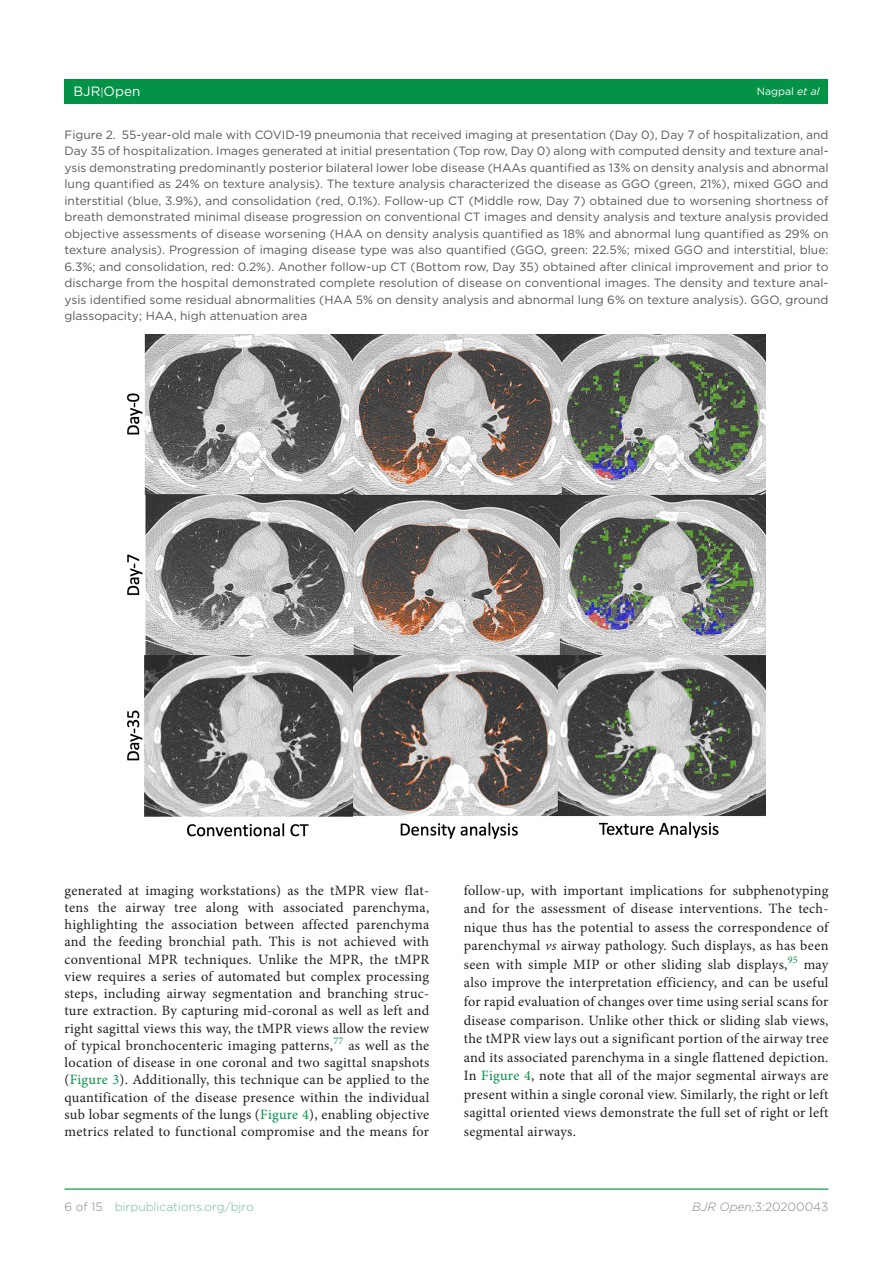
<style>
.page{position:relative;width:893px;height:1263px;background:#fff}
.page>*{position:absolute;margin:0;border:0;box-sizing:border-box;transform-origin:0 0}
.t1{font:14.25px/17.2px "Minion Pro";letter-spacing:.02em;color:#231f20;text-align:justify}
.t2{font:13.5px "Gotham";color:#fff}
.t3{font:12px/16.5px "Gotham";color:#57585a;text-align:justify}
.t4{font:300 12px "Gotham";color:#68be90}
.t5{font:300 12px "Gotham";color:#808285}
.t6{font:10.5px "Gotham";color:#fff}
.s1{font-size:10.5px}
.s2{font-style:italic}
.s3{color:#039246}
.s4{color:#808285}
</style>
<div class="page">
<hr style="left:64px;top:1188px;width:764px;height:2px;background:#039246">
<div style="left:64px;top:79px;width:764px;height:24px;background:#039246"></div>
<img style="left:128px;top:334px;width:637px;height:504px">
<p class="t2" style="left:74px;top:82px;width:68px">BJR<span class="s1">|</span>Open</p>
<p class="t6" style="left:757px;top:85px;width:64px">Nagpal <span class="s2">et al</span></p>
<p class="t3" style="left:64px;top:126px;width:766px">Figure 2. 55-year-old male with COVID-19 pneumonia that received imaging at presentation (Day 0), Day 7 of hospitalization, and Day 35 of hospitalization. Images generated at initial presentation (Top row, Day 0) along with computed density and texture anal&shy;ysis demonstrating predominantly posterior bilateral lower lobe disease (HAAs quantified as 13% on density analysis and abnormal lung quantified as 24% on texture analysis). The texture analysis characterized the disease as GGO (green, 21%), mixed GGO and interstitial (blue, 3.9%), and consolidation (red, 0.1%). Follow-up CT (Middle row, Day 7) obtained due to worsening shortness of breath demonstrated minimal disease progression on conventional CT images and density analysis and texture analysis provided objective assessments of disease worsening (HAA on density analysis quantified as 18% and abnormal lung quantified as 29% on texture analysis). Progression of imaging disease type was also quantified (GGO, green: 22.5%; mixed GGO and interstitial, blue:<br>6.3%; and consolidation, red: 0.2%). Another follow-up CT (Bottom row, Day 35) obtained after clinical improvement and prior to discharge from the hospital demonstrated complete resolution of disease on conventional images. The density and texture anal&shy;ysis identified some residual abnormalities (HAA 5% on density analysis and abnormal lung 6% on texture analysis). GGO, ground glassopacity; HAA, high attenuation area</p>
<p class="t1" style="left:64px;top:881px;width:366px">generated at imaging workstations) as the tMPR view flat&shy;tens the airway tree along with associated parenchyma, highlighting the association between affected parenchyma and the feeding bronchial path. This is not achieved with conventional MPR techniques. Unlike the MPR, the tMPR view requires a series of automated but complex processing steps, including airway segmentation and branching struc&shy;ture extraction. By capturing mid-coronal as well as left and right sagittal views this way, the tMPR views allow the review of typical bronchocenteric imaging patterns,<sup>77</sup> as well as the location of disease in one coronal and two sagittal snapshots (<span class="s3">Figure 3</span>). Additionally, this technique can be applied to the quantification of the disease presence within the individual sub lobar segments of the lungs (<span class="s3">Figure 4</span>), enabling objective metrics related to functional compromise and the means for</p>
<p class="t1" style="left:464px;top:881px;width:366px;line-height:18.6px">follow-up, with important implications for subphenotyping and for the assessment of disease interventions. The tech&shy;nique thus has the potential to assess the correspondence of parenchymal <span class="s2">vs</span> airway pathology. Such displays, as has been seen with simple MIP or other sliding slab displays,<sup>95</sup> may also improve the interpretation efficiency, and can be useful for rapid evaluation of changes over time using serial scans for disease comparison. Unlike other thick or sliding slab views, the tMPR view lays out a significant portion of the airway tree and its associated parenchyma in a single flattened depiction.<br>In <span class="s3">Figure 4</span>, note that all of the major segmental airways are present within a single coronal view. Similarly, the right or left sagittal oriented views demonstrate the full set of right or left segmental airways.</p>
<p class="t4" style="left:64px;top:1199px;width:191px"><span class="s4">6 of 15</span> birpublications.org/bjro</p>
<p class="t5" style="left:692px;top:1199px;width:138px"><span class="s2">BJR Open;</span>3:20200043</p>
</div>
